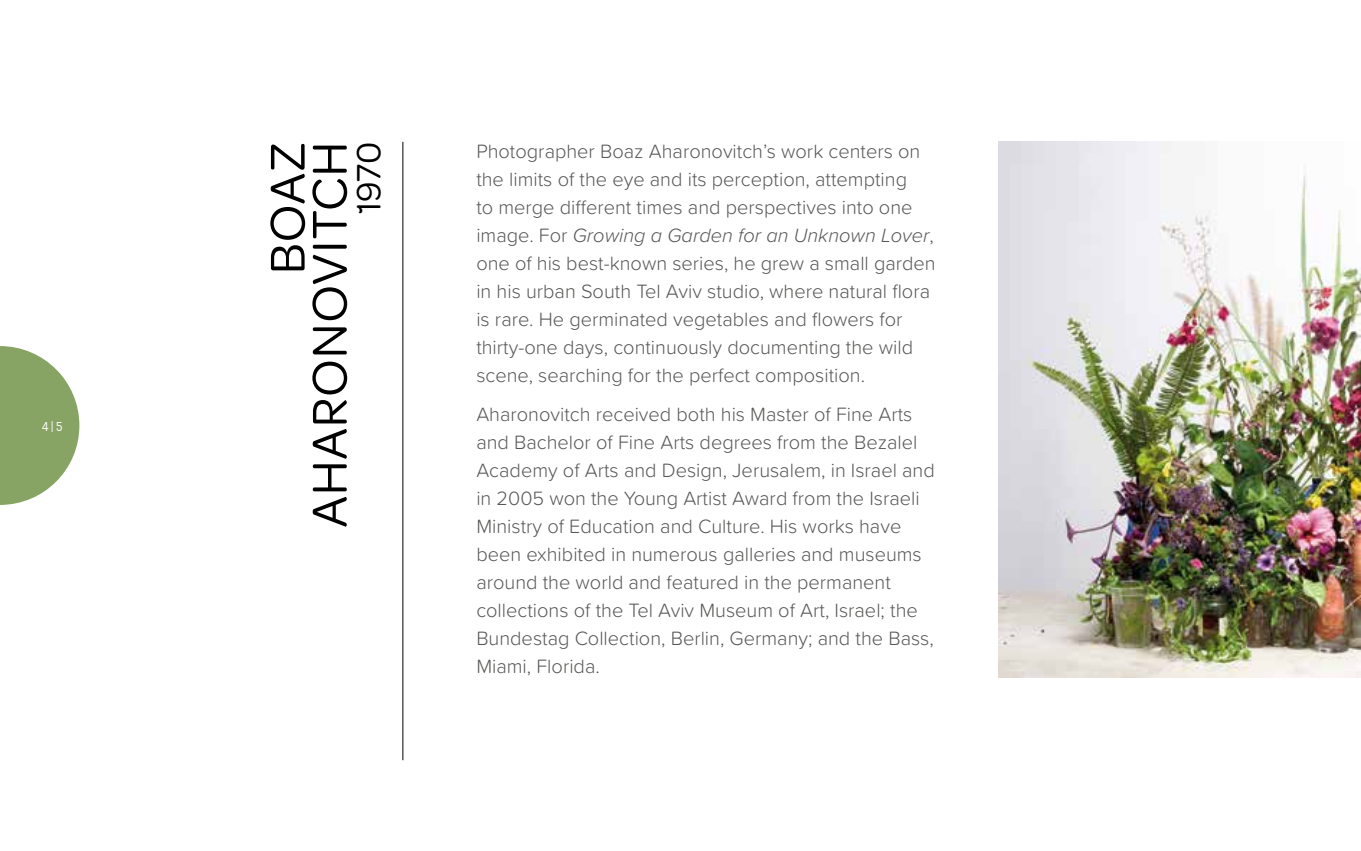
<style>
.page{position:relative;width:1361px;height:851px;background:#fff}
.page>*{position:absolute;margin:0;border:0;box-sizing:border-box;transform-origin:0 0}
.t1{font:52px/42px "Omnes";letter-spacing:.02em;color:#000;text-align:right}
.t2{font:36px "Omnes";color:#000}
.t3{font:300 20px/28px "Proxima Soft";color:#575756}
.t4{font:300 14px "Paralucent Cond";color:#fff}
.s1{font-style:italic}
</style>
<div class="page">
<svg style="left:0;top:346px;width:79px;height:159px"></svg>
<hr style="left:402px;top:142px;width:1px;height:618px;background:#000">
<img style="left:998px;top:142px;width:363px;height:536px">
<p class="t4" style="left:42px;top:418px;width:22px">4 | 5</p>
<h1 class="t1" style="left:263px;top:527px;width:387px;rotate:-90deg">BOAZ<br>AHARONOVITCH</h1>
<h2 class="t2" style="left:344px;top:214px;width:74px;rotate:-90deg">1970</h2>
<p class="t3" style="left:476px;top:136px;width:461px">Photographer Boaz Aharonovitch’s work centers on the limits of the eye and its perception, attempting<br>to merge different times and perspectives into one image. For <span class="s1">Growing a Garden for an Unknown Lover</span>, one of his best-known series, he grew a small garden in his urban South Tel Aviv studio, where natural flora is rare. He germinated vegetables and flowers for thirty-one days, continuously documenting the wild scene, searching for the perfect composition.</p>
<p class="t3" style="left:476px;top:399px;width:460px">Aharonovitch received both his Master of Fine Arts and Bachelor of Fine Arts degrees from the Bezalel Academy of Arts and Design, Jerusalem, in Israel and in 2005 won the Young Artist Award from the Israeli Ministry of Education and Culture. His works have been exhibited in numerous galleries and museums around the world and featured in the permanent collections of the Tel Aviv Museum of Art, Israel; the Bundestag Collection, Berlin, Germany; and the Bass, Miami, Florida.</p>
</div>
